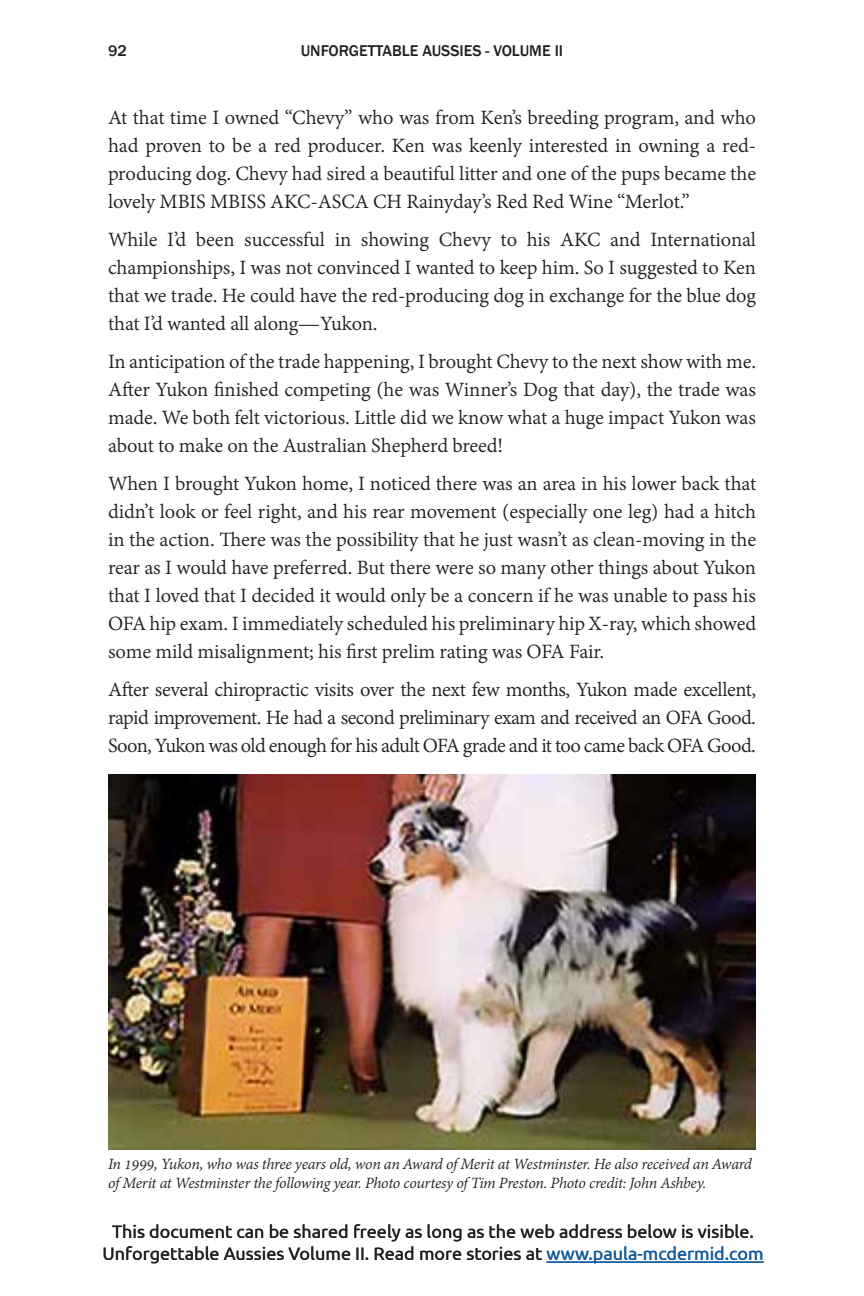
<style>
.page{position:relative;width:864px;height:1296px;background:#fff}
.page>*{position:absolute;margin:0;border:0;box-sizing:border-box;transform-origin:0 0}
.t1{font:22px/28px "Adobe Devanagari";letter-spacing:-.005em;color:#231f20;text-align:justify}
.t2{font:18px/22px "Ubuntu";color:#231f20;text-align:center}
.t3{font:italic 17px/19px "Adobe Devanagari";letter-spacing:-.02em;color:#231f20}
.t4{font:500 16px "Franklin Gothic";color:#231f20}
.s1{color:#175d9e}
</style>
<div class="page">
<hr style="left:547px;top:1261px;width:217px;height:2px;background:#175d9e">
<img style="left:108px;top:775px;width:648px;height:374px">
<p class="t4" style="left:108px;top:41px;width:20px">92</p>
<p class="t4" style="left:301px;top:41px;width:264px">UNFORGETTABLE AUSSIES - VOLUME II</p>
<p class="t1" style="left:108px;top:105px;width:650px">At that time I owned “Chevy” who was from Ken’s breeding program, and who had proven to be a red producer. Ken was keenly interested in owning a red&shy;producing dog. Chevy had sired a beautiful litter and one of the pups became the lovely MBIS MBISS AKC-ASCA CH Rainyday’s Red Red Wine “Merlot.”</p>
<p class="t1" style="left:108px;top:227px;width:650px">While I’d been successful in showing Chevy to his AKC and International championships, I was not convinced I wanted to keep him. So I suggested to Ken that we trade. He could have the red-producing dog in exchange for the blue dog that I’d wanted all along—Yukon.</p>
<p class="t1" style="left:108px;top:349px;width:650px">In anticipation of the trade happening, I brought Chevy to the next show with me.<br>After Yukon finished competing (he was Winner’s Dog that day), the trade was made. We both felt victorious. Little did we know what a huge impact Yukon was about to make on the Australian Shepherd breed!</p>
<p class="t1" style="left:108px;top:471px;width:650px">When I brought Yukon home, I noticed there was an area in his lower back that didn’t look or feel right, and his rear movement (especially one leg) had a hitch in the action. There was the possibility that he just wasn’t as clean-moving in the rear as I would have preferred. But there were so many other things about Yukon that I loved that I decided it would only be a concern if he was unable to pass his OFA hip exam. I immediately scheduled his preliminary hip X-ray, which showed some mild misalignment; his first prelim rating was OFA Fair.</p>
<p class="t1" style="left:108px;top:678px;width:650px">After several chiropractic visits over the next few months, Yukon made excellent, rapid improvement. He had a second preliminary exam and received an OFA Good.<br>Soon, Yukon was old enough for his adult OFA grade and it too came back OFA Good.</p>
<p class="t3" style="left:108px;top:1156px;width:646px">In 1999, Yukon, who was three years old, won an Award of Merit at Westminster. He also received an Award of Merit at Westminster the following year. Photo courtesy of Tim Preston. Photo credit: John Ashbey.</p>
<p class="t2" style="left:103px;top:1220px;width:663px">This document can be shared freely as long as the web address below is visible.<br>Unforgettable Aussies Volume II. Read more stories at <span class="s1">www.paula-mcdermid.com</span></p>
</div>
